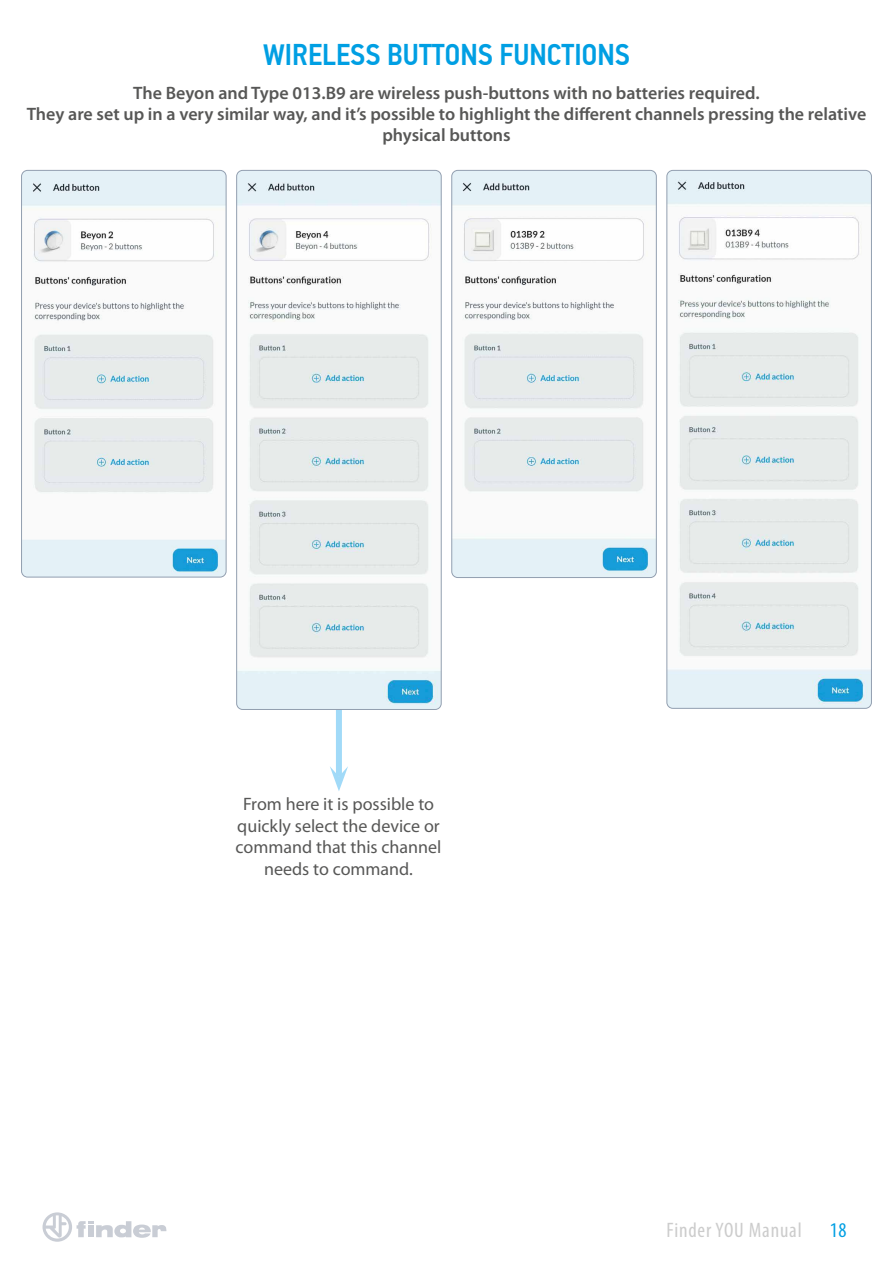
<style>
.page{position:relative;width:893px;height:1263px;background:#fff}
.page>*{position:absolute;margin:0;border:0;box-sizing:border-box;transform-origin:0 0}
.t1{font:500 30px "PF Din Text Cond Pro";color:#009fe3}
.t2{font:condensed 21px "Myriad Pro";letter-spacing:.04em;color:#ccc}
.t3{font:condensed 21px "Myriad Pro";color:#009fe3}
.t4{font:600 18px/21px "Myriad Pro";color:#575756;text-align:center}
.t5{font:18px/21.6px "Myriad Pro";color:#575756;text-align:center}
</style>
<div class="page">
<svg style="left:43px;top:1212px;width:123px;height:30px"></svg>
<div style="left:336px;top:709px;width:6px;height:67px;background:#a1daf8"></div>
<svg style="left:330px;top:766px;width:18px;height:25px"></svg>
<img style="left:22px;top:170px;width:204px;height:407px">
<div style="left:21px;top:170px;width:205px;height:407px;border:1px solid #929fb0;border-radius:6px"></div>
<img style="left:238px;top:170px;width:203px;height:539px">
<div style="left:236px;top:170px;width:205px;height:540px;border:1px solid #929fb0;border-radius:6px"></div>
<img style="left:453px;top:170px;width:202px;height:406px">
<div style="left:451px;top:170px;width:206px;height:408px;border:1px solid #929fb0;border-radius:6px"></div>
<img style="left:667px;top:170px;width:203px;height:538px">
<div style="left:667px;top:170px;width:205px;height:539px;border:1px solid #929fb0;border-radius:6px"></div>
<h1 class="t1" style="left:263px;top:37px;width:368px">WIRELESS BUTTONS FUNCTIONS</h1>
<p class="t4" style="left:27px;top:82px;width:841px">The Beyon and Type 013.B9 are wireless push-buttons with no batteries required.<br>They are set up in a very similar way, and it’s possible to highlight the different channels pressing the relative physical buttons</p>
<p class="t5" style="left:236px;top:793px;width:207px">From here it is possible to quickly select the device or command that this channel needs to command.</p>
<p class="t2" style="left:666px;top:1218px;width:137px">Finder YOU Manual</p>
<p class="t3" style="left:830px;top:1218px;width:19px">18</p>
</div>
